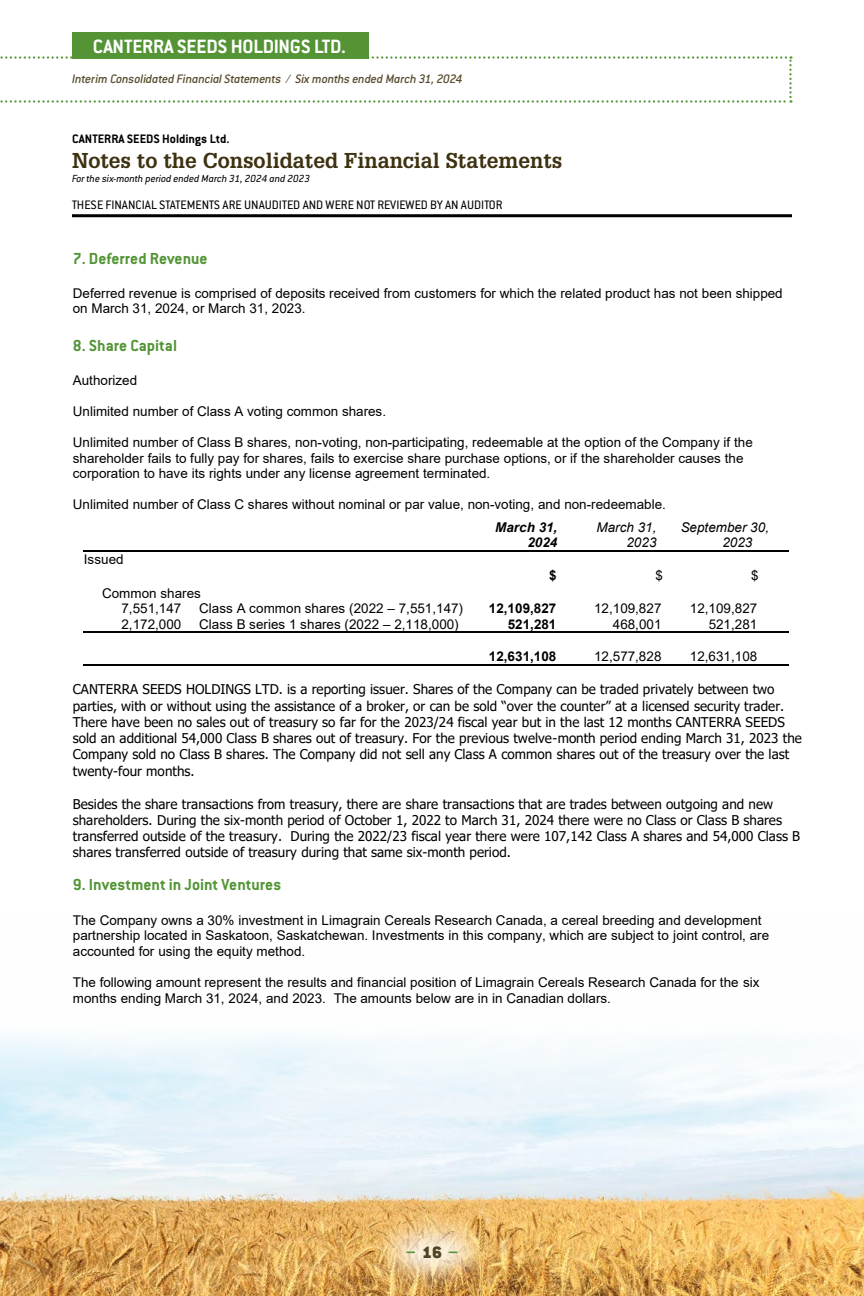
<style>
.page{position:relative;width:864px;height:1296px;background:#fff}
.page>*{position:absolute;margin:0;border:0;box-sizing:border-box;transform-origin:0 0}
.t1{font:700 21.15px "Conduit ITC Pro";letter-spacing:-.01em;color:#fff}
.t2{font:700 21px "Glypha LT Std";color:#3d3110}
.t3{font:700 18px "Conduit ITC Pro";color:#549434}
.t4{font:700 17.55px "Conduit ITC Pro";color:#539536}
.t5{font:13.5px/15.6px "Arial";color:#000}
.t6{font:13.5px/16.4px "Tahoma";color:#000}
.t7{font:italic 500 13.5px "Conduit ITC Pro";letter-spacing:-.015em;color:#584b2d}
.t8{font:13.5px "Conduit ITC Pro";color:#000}
.t9{font:italic 13.5px/15.6px "Arial";color:#000;text-align:right}
.t10{font:700 13.5px "Arial";color:#000}
.t11{font:700 13.5px "Conduit ITC Pro";color:#000}
.t12{font:italic 700 13.5px/15.6px "Arial";color:#000;text-align:right}
.t13{font:italic 11.25px "Conduit ITC Pro";color:#000}
.s1{font-weight:900;color:#514425}
</style>
<div class="page">
<svg style="left:0;top:56px;width:792px;height:47px"></svg>
<div style="left:72px;top:32px;width:296px;height:27px;background:#549434"></div>
<img style="left:0;top:1036px;width:864px;height:260px">
<hr style="left:72px;top:214px;width:720px;height:3px;background:#000">
<hr style="left:84px;top:550px;width:391px;height:2px;background:#000">
<hr style="left:476px;top:550px;width:104px;height:2px;background:#000">
<hr style="left:581px;top:550px;width:95px;height:2px;background:#000">
<hr style="left:677px;top:550px;width:112px;height:2px;background:#000">
<hr style="left:84px;top:632px;width:391px;height:1px;background:#000">
<hr style="left:476px;top:632px;width:104px;height:1px;background:#000">
<hr style="left:581px;top:632px;width:95px;height:1px;background:#000">
<hr style="left:677px;top:632px;width:112px;height:1px;background:#000">
<hr style="left:83px;top:664px;width:392px;height:1px;background:#000">
<hr style="left:475px;top:664px;width:105px;height:1px;background:#000">
<hr style="left:580px;top:664px;width:96px;height:1px;background:#000">
<hr style="left:676px;top:664px;width:113px;height:1px;background:#000">
<div style="left:369px;top:1207px;width:126px;height:89px;background:#fff;opacity:.87"></div>
<h1 class="t1" style="left:93px;top:34px;width:255px">CANTERRA SEEDS HOLDINGS LTD.</h1>
<p class="t7" style="left:72px;top:72px;width:392px">Interim Consolidated Financial Statements / Six months ended March 31, 2024</p>
<p class="t11" style="left:72px;top:131px;width:159px">CANTERRA SEEDS Holdings Ltd.</p>
<h2 class="t2" style="left:72px;top:148px;width:492px">Notes to the Consolidated Financial Statements</h2>
<p class="t13" style="left:72px;top:172px;width:240px">For the six-month period ended March 31, 2024 and 2023</p>
<p class="t8" style="left:72px;top:197px;width:432px">THESE FINANCIAL STATEMENTS ARE UNAUDITED AND WERE NOT REVIEWED BY AN AUDITOR</p>
<p class="t4" style="left:73px;top:248px;width:136px">7. Deferred Revenue</p>
<p class="t5" style="left:73px;top:285px;width:711px">Deferred revenue is comprised of deposits received from customers for which the related product has not been shipped on March 31, 2024, or March 31, 2023.</p>
<p class="t4" style="left:73px;top:335px;width:106px">8. Share Capital</p>
<p class="t5" style="left:73px;top:372px;width:66px">Authorized</p>
<p class="t5" style="left:73px;top:403px;width:315px">Unlimited number of Class A voting common shares.</p>
<p class="t5" style="left:73px;top:435px;width:681px">Unlimited number of Class B shares, non-voting, non-participating, redeemable at the option of the Company if the shareholder fails to fully pay for shares, fails to exercise share purchase options, or if the shareholder causes the corporation to have its rights under any license agreement terminated.</p>
<p class="t5" style="left:73px;top:497px;width:595px">Unlimited number of Class C shares without nominal or par value, non-voting, and non-redeemable.</p>
<p class="t12" style="left:495px;top:520px;width:64px">March 31,<br>2024</p>
<p class="t9" style="left:597px;top:520px;width:61px">March 31,<br>2023</p>
<p class="t9" style="left:722px;top:520px;width:48px;text-align:left;text-indent:-42px">September 30,<br>2023</p>
<p class="t5" style="left:84px;top:552px;width:41px">Issued</p>
<p class="t10" style="left:549px;top:566px;width:9px">$</p>
<p class="t5" style="left:655px;top:567px;width:9px">$</p>
<p class="t5" style="left:751px;top:567px;width:9px">$</p>
<p class="t5" style="left:102px;top:585px;width:100px;text-align:center">Common shares<br>7,551,147</p>
<p class="t5" style="left:199px;top:600px;width:265px">Class A common shares (2022 – 7,551,147)</p>
<p class="t10" style="left:489px;top:599px;width:69px">12,109,827</p>
<p class="t5" style="left:594px;top:600px;width:69px">12,109,827</p>
<p class="t5" style="left:690px;top:600px;width:69px">12,109,827</p>
<p class="t5" style="left:122px;top:616px;width:61px">2,172,000</p>
<p class="t5" style="left:199px;top:616px;width:261px">Class B series 1 shares (2022 – 2,118,000)</p>
<p class="t10" style="left:508px;top:614px;width:50px">521,281</p>
<p class="t5" style="left:613px;top:616px;width:50px">468,001</p>
<p class="t5" style="left:709px;top:616px;width:50px">521,281</p>
<p class="t10" style="left:489px;top:647px;width:69px">12,631,108</p>
<p class="t5" style="left:594px;top:648px;width:69px">12,577,828</p>
<p class="t5" style="left:690px;top:648px;width:69px">12,631,108</p>
<p class="t6" style="left:73px;top:682px;width:731px">CANTERRA SEEDS HOLDINGS LTD. is a reporting issuer. Shares of the Company can be traded privately between two parties, with or without using the assistance of a broker, or can be sold “over the counter” at a licensed security trader.<br>There have been no sales out of treasury so far for the 2023/24 fiscal year but in the last 12 months CANTERRA SEEDS sold an additional 54,000 Class B shares out of treasury. For the previous twelve-month period ending March 31, 2023 the Company sold no Class B shares. The Company did not sell any Class A common shares out of the treasury over the last twenty-four months.</p>
<p class="t6" style="left:73px;top:796px;width:729px">Besides the share transactions from treasury, there are share transactions that are trades between outgoing and new shareholders. During the six-month period of October 1, 2022 to March 31, 2024 there were no Class or Class B shares transferred outside of the treasury. During the 2022/23 fiscal year there were 107,142 Class A shares and 54,000 Class B shares transferred outside of treasury during that same six-month period.</p>
<p class="t4" style="left:73px;top:874px;width:210px">9. Investment in Joint Ventures</p>
<p class="t5" style="left:73px;top:912px;width:698px">The Company owns a 30% investment in Limagrain Cereals Research Canada, a cereal breeding and development partnership located in Saskatoon, Saskatchewan. Investments in this company, which are subject to joint control, are accounted for using the equity method.</p>
<p class="t5" style="left:73px;top:975px;width:688px">The following amount represent the results and financial position of Limagrain Cereals Research Canada for the six months ending March 31, 2024, and 2023. The amounts below are in in Canadian dollars.</p>
<h3 class="t3" style="left:406px;top:1242px;width:54px">– <span class="s1">16</span> –</h3>
</div>
